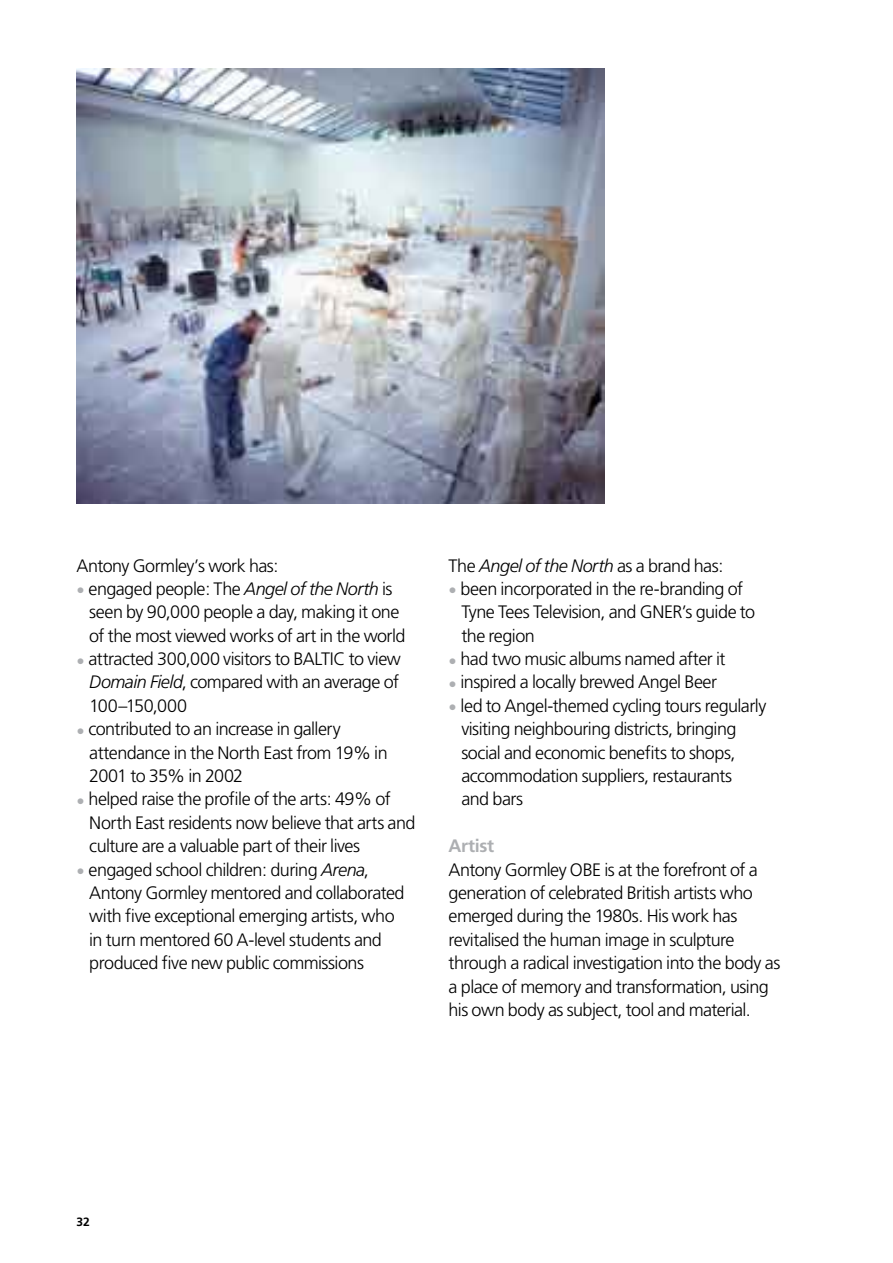
<style>
.page{position:relative;width:893px;height:1263px;background:#fff}
.page>*{position:absolute;margin:0;border:0;box-sizing:border-box;transform-origin:0 0}
.t1{font:300 18px/23.4px "Frutiger";letter-spacing:-.03em;color:#000}
.t2{font:700 18px "Frutiger";letter-spacing:-.02em;color:#adafb2}
.t3{font:700 12px "Frutiger";color:#000}
.s1{font-style:italic}
</style>
<div class="page">
<img style="left:77px;top:68px;width:527px;height:436px">
<p class="t1" style="left:77px;top:554px;width:204px">Antony Gormley’s work has:</p>
<p class="t1" style="left:89px;top:577px;width:318px;text-indent:-13px"><sub>•</sub> engaged people: The <span class="s1">Angel of the North</span> is seen by 90,000 people a day, making it one of the most viewed works of art in the world</p>
<p class="t1" style="left:89px;top:647px;width:313px;text-align:justify;text-indent:-13px"><sub>•</sub> attracted 300,000 visitors to BALTIC to view <span class="s1">Domain Field</span>, compared with an average of 100–150,000</p>
<p class="t1" style="left:89px;top:718px;width:300px;text-indent:-13px"><sub>•</sub> contributed to an increase in gallery attendance in the North East from 19% in<br>2001 to 35% in 2002</p>
<p class="t1" style="left:89px;top:788px;width:328px;text-indent:-13px"><sub>•</sub> helped raise the profile of the arts: 49% of<br>North East residents now believe that arts and culture are a valuable part of their lives</p>
<p class="t1" style="left:89px;top:858px;width:317px;text-indent:-13px"><sub>•</sub> engaged school children: during <span class="s1">Arena</span>, Antony Gormley mentored and collaborated with five exceptional emerging artists, who in turn mentored 60 A-level students and produced five new public commissions</p>
<p class="t1" style="left:449px;top:554px;width:276px">The <span class="s1">Angel of the North</span> as a brand has:</p>
<p class="t1" style="left:461px;top:577px;width:295px;text-indent:-13px"><sub>•</sub> been incorporated in the re-branding of<br>Tyne Tees Television, and GNER’s guide to the region</p>
<p class="t1" style="left:449px;top:647px;width:278px"><sub>•</sub> had two music albums named after it</p>
<p class="t1" style="left:449px;top:671px;width:270px"><sub>•</sub> inspired a locally brewed Angel Beer</p>
<p class="t1" style="left:461px;top:694px;width:307px;text-indent:-13px"><sub>•</sub> led to Angel-themed cycling tours regularly visiting neighbouring districts, bringing social and economic benefits to shops, accommodation suppliers, restaurants<br>and bars</p>
<p class="t2" style="left:449px;top:835px;width:47px">Artist</p>
<p class="t1" style="left:449px;top:858px;width:333px">Antony Gormley OBE is at the forefront of a generation of celebrated British artists who emerged during the 1980s. His work has revitalised the human image in sculpture through a radical investigation into the body as a place of memory and transformation, using his own body as subject, tool and material.</p>
<p class="t3" style="left:77px;top:1215px;width:15px">32</p>
</div>
